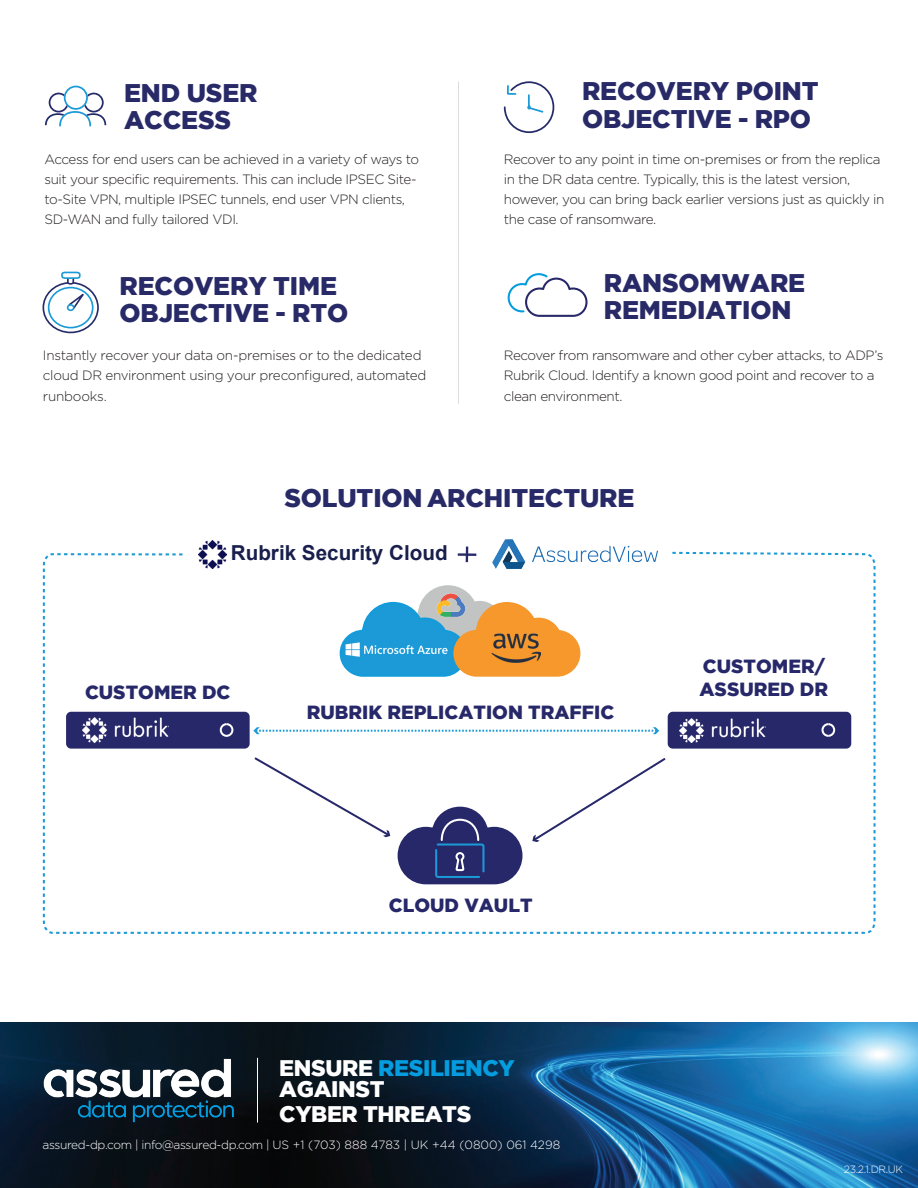
<style>
.page{position:relative;width:918px;height:1188px;background:#fff}
.page>*{position:absolute;margin:0;border:0;box-sizing:border-box;transform-origin:0 0}
.Headline{font:900 25.5px/27.8px "Gotham";letter-spacing:-.005em;color:#282a68}
.t1{font:900 22.5px "Gotham";letter-spacing:-.015em;color:#fff}
.t2{font:900 22.5px "Gotham";letter-spacing:-.015em;color:#059ddf}
.t3{font:700 20.7px "Arial";color:#191f4c}
.t4{font:900 19.05px/22.8px "Gotham";color:#272869}
.Body_Text{font:300 13.5px/20.2px "Gotham";letter-spacing:-.03em;color:#231f20}
.Headline-2{font:300 13.5px/20.2px "Gotham";letter-spacing:-.03em;color:#231f20}
.t5{font:300 12px "Gotham";letter-spacing:-.03em;color:#fff}
.Body_Text-2{font:300 10.5px "Gotham";color:#fff}
.s1{color:#fff}
</style>
<div class="page">
<hr style="left:459px;top:81px;width:1px;height:323px;background:#000">
<img style="left:0;top:1022px;width:918px;height:166px">
<img style="left:43px;top:1057px;width:193px;height:67px">
<hr style="left:257px;top:1058px;width:1px;height:65px;background:#fff">
<svg style="left:43px;top:551px;width:833px;height:383px"></svg>
<svg style="left:397px;top:806px;width:127px;height:79px"></svg>
<svg style="left:253px;top:727px;width:406px;height:7px"></svg>
<svg style="left:466px;top:547px;width:2px;height:15px"></svg>
<hr style="left:458px;top:553px;width:18px;height:3px;background:#272869">
<img style="left:199px;top:540px;width:28px;height:28px">
<svg style="left:532px;top:756px;width:136px;height:87px"></svg>
<svg style="left:338px;top:585px;width:243px;height:111px"></svg>
<img style="left:430px;top:593px;width:42px;height:24px">
<svg style="left:252px;top:755px;width:139px;height:83px"></svg>
<div style="left:669px;top:713px;width:181px;height:35px;background:#272869;border-radius:4px"></div>
<div style="left:668px;top:712px;width:183px;height:37px;border:2px solid #272869;border-radius:4px"></div>
<div style="left:67px;top:713px;width:182px;height:35px;background:#272869;border-radius:4px"></div>
<div style="left:66px;top:712px;width:184px;height:37px;border:2px solid #272869;border-radius:4px"></div>
<svg style="left:219px;top:723px;width:15px;height:14px"></svg>
<svg style="left:821px;top:723px;width:15px;height:14px"></svg>
<img style="left:491px;top:634px;width:49px;height:29px">
<img style="left:345px;top:620px;width:103px;height:58px">
<img style="left:82px;top:718px;width:86px;height:24px">
<img style="left:679px;top:718px;width:86px;height:25px">
<img style="left:491px;top:539px;width:169px;height:31px">
<svg style="left:45px;top:86px;width:61px;height:41px"></svg>
<svg style="left:42px;top:271px;width:57px;height:63px"></svg>
<svg style="left:503px;top:81px;width:85px;height:236px"></svg>
<p class="Headline" style="left:124px;top:78px;width:135px">END USER<br>ACCESS</p>
<p class="Body_Text" style="left:44px;top:149px;width:376px">Access for end users can be achieved in a variety of ways to suit your specific requirements. This can include IPSEC Site&shy;to-Site VPN, multiple IPSEC tunnels, end user VPN clients, SD-WAN and fully tailored VDI.</p>
<p class="Headline" style="left:120px;top:271px;width:230px">RECOVERY TIME<br>OBJECTIVE - RTO</p>
<p class="Headline-2" style="left:43px;top:345px;width:385px">Instantly recover your data on-premises or to the dedicated cloud DR environment using your preconfigured, automated runbooks.</p>
<p class="Headline" style="left:582px;top:77px;width:238px">RECOVERY POINT<br>OBJECTIVE - RPO</p>
<p class="Headline-2" style="left:504px;top:149px;width:382px">Recover to any point in time on-premises or from the replica in the DR data centre. Typically, this is the latest version, however, you can bring back earlier versions just as quickly in the case of ransomware.</p>
<p class="Headline" style="left:604px;top:268px;width:203px">RANSOMWARE</p>
<p class="Headline" style="left:604px;top:296px;width:189px">REMEDIATION</p>
<p class="Body_Text" style="left:504px;top:345px;width:381px">Recover from ransomware and other cyber attacks, to ADP’s<br>Rubrik Cloud. Identify a known good point and recover to a clean environment.</p>
<p class="Headline" style="left:284px;top:484px;width:351px">SOLUTION ARCHITECTURE</p>
<p class="t3" style="left:231px;top:539px;width:218px">Rubrik Security Cloud</p>
<p class="t4" style="left:85px;top:681px;width:147px">CUSTOMER DC</p>
<p class="t4" style="left:307px;top:700px;width:309px">RUBRIK REPLICATION TRAFFIC</p>
<p class="t4" style="left:389px;top:893px;width:145px">CLOUD VAULT</p>
<p class="t2" style="left:279px;top:1055px;width:237px"><span class="s1">ENSURE</span> RESILIENCY</p>
<p class="t1" style="left:279px;top:1076px;width:107px">AGAINST</p>
<p class="t1" style="left:279px;top:1101px;width:194px">CYBER THREATS</p>
<p class="t5" style="left:43px;top:1138px;width:519px">assured-dp.com | info@assured-dp.com | US +1 (703) 888 4783 | UK +44 (0800) 061 4298</p>
<p class="t4" style="left:700px;top:655px;width:130px">CUSTOMER/<br>ASSURED DR</p>
<p class="Body_Text-2" style="left:844px;top:1164px;width:61px">23.2.1.DR.UK</p>
</div>
